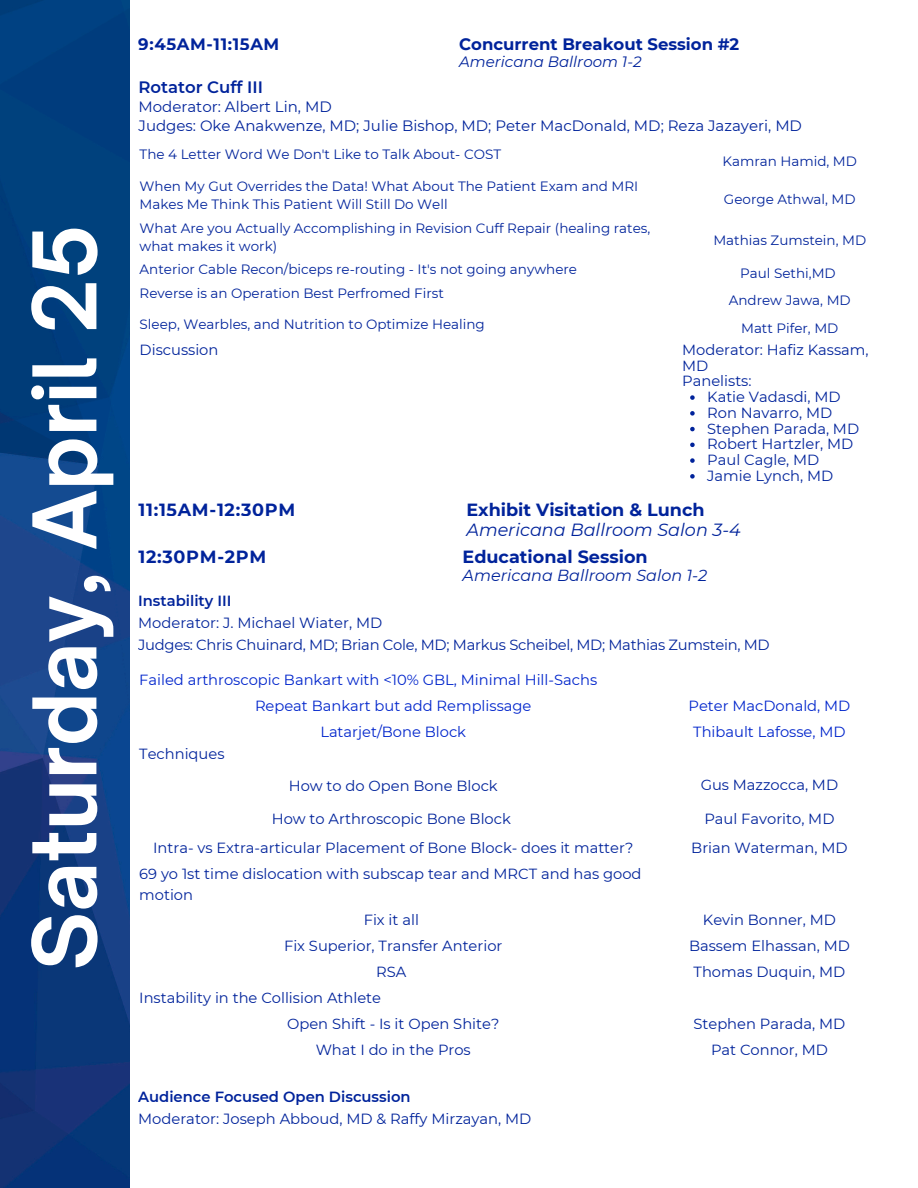
<style>
.page{position:relative;width:918px;height:1188px;background:#fff}
.page>*{position:absolute;margin:0;border:0;box-sizing:border-box;transform-origin:0 0}
.t1{font:700 84px "Open Sauce One";color:#fff}
.t2{font:700 17.55px "Montserrat";color:#00239b}
.t3{font:700 17.55px "Montserrat";letter-spacing:.04em;color:#00239b}
.t4{font:italic 17.55px "Montserrat";color:#00239b}
.t5{font:700 16.5px "Montserrat";color:#00239b}
.t6{font:700 16.5px "Montserrat";letter-spacing:.04em;color:#00239b}
.t7{font:600 16.5px "Montserrat";color:#00239b}
.t8{font:italic 16.05px "Montserrat";color:#00239b}
.t9{font:15px "Montserrat";color:#00239b}
.t10{font:italic 15px "Montserrat";color:#00239b}
.t11{font:14.7px/15.8px "Montserrat";color:#00239b}
.t12{font:14.7px "Montserrat";color:#0025cc}
.t13{font:14.7px/22px "Montserrat";letter-spacing:-.02em;color:#00239b}
.t14{font:600 14.7px "Montserrat";color:#00239b}
.t15{font:13.5px/18px "Montserrat";color:#00239b}
</style>
<div class="page">
<img style="left:0;top:0;width:130px;height:1188px">
<svg style="left:690px;top:395px;width:5px;height:5px"></svg>
<svg style="left:690px;top:411px;width:5px;height:5px"></svg>
<svg style="left:690px;top:427px;width:5px;height:4px"></svg>
<svg style="left:690px;top:443px;width:5px;height:4px"></svg>
<svg style="left:690px;top:458px;width:5px;height:5px"></svg>
<svg style="left:690px;top:474px;width:5px;height:5px"></svg>
<h1 class="t1" style="left:12px;top:970px;width:748px;rotate:-90deg">Saturday, April 25</h1>
<p class="t6" style="left:138px;top:34px;width:143px">9:45AM-11:15AM</p>
<p class="t5" style="left:459px;top:34px;width:282px">Concurrent Breakout Session #2</p>
<p class="t10" style="left:459px;top:52px;width:184px">Americana Ballroom 1-2</p>
<p class="t7" style="left:139px;top:77px;width:126px">Rotator Cuff III</p>
<p class="t9" style="left:139px;top:97px;width:195px">Moderator: Albert Lin, MD</p>
<p class="t9" style="left:139px;top:116px;width:665px">Judges: Oke Anakwenze, MD; Julie Bishop, MD; Peter MacDonald, MD; Reza Jazayeri, MD</p>
<p class="t15" style="left:140px;top:145px;width:363px">The 4 Letter Word We Don't Like to Talk About- COST</p>
<p class="t15" style="left:723px;top:152px;width:136px">Kamran Hamid, MD</p>
<p class="t15" style="left:140px;top:177px;width:500px">When My Gut Overrides the Data! What About The Patient Exam and MRI<br>Makes Me Think This Patient Will Still Do Well</p>
<p class="t15" style="left:724px;top:190px;width:133px">George Athwal, MD</p>
<p class="t15" style="left:140px;top:219px;width:512px">What Are you Actually Accomplishing in Revision Cuff Repair (healing rates, what makes it work)</p>
<p class="t15" style="left:713px;top:232px;width:154px">Mathias Zumstein, MD</p>
<p class="t15" style="left:140px;top:261px;width:439px">Anterior Cable Recon/biceps re-routing - It's not going anywhere</p>
<p class="t15" style="left:740px;top:264px;width:97px">Paul Sethi,MD</p>
<p class="t15" style="left:140px;top:284px;width:306px">Reverse is an Operation Best Perfromed First</p>
<p class="t15" style="left:729px;top:291px;width:123px">Andrew Jawa, MD</p>
<p class="t15" style="left:140px;top:316px;width:347px">Sleep, Wearbles, and Nutrition to Optimize Healing</p>
<p class="t15" style="left:741px;top:319px;width:99px">Matt Pifer, MD</p>
<p class="t11" style="left:140px;top:342px;width:80px">Discussion</p>
<p class="t11" style="left:682px;top:342px;width:188px">Moderator: Hafiz Kassam,<br>MD</p>
<p class="t11" style="left:682px;top:373px;width:71px">Panelists:</p>
<p class="t11" style="left:707px;top:389px;width:135px">Katie Vadasdi, MD</p>
<p class="t11" style="left:707px;top:405px;width:126px">Ron Navarro, MD</p>
<p class="t11" style="left:707px;top:420px;width:153px">Stephen Parada, MD</p>
<p class="t11" style="left:707px;top:436px;width:148px">Robert Hartzler, MD</p>
<p class="t11" style="left:707px;top:452px;width:114px">Paul Cagle, MD</p>
<p class="t11" style="left:707px;top:468px;width:128px">Jamie Lynch, MD</p>
<p class="t3" style="left:139px;top:499px;width:158px">11:15AM-12:30PM</p>
<p class="t2" style="left:466px;top:499px;width:240px">Exhibit Visitation &amp; Lunch</p>
<p class="t4" style="left:466px;top:519px;width:276px">Americana Ballroom Salon 3-4</p>
<p class="t3" style="left:139px;top:546px;width:129px">12:30PM-2PM</p>
<p class="t2" style="left:463px;top:546px;width:187px">Educational Session</p>
<p class="t8" style="left:463px;top:566px;width:246px">Americana Ballroom Salon 1-2</p>
<p class="t14" style="left:138px;top:592px;width:95px">Instability III</p>
<p class="t13" style="left:138px;top:612px;width:633px">Moderator: J. Michael Wiater, MD<br>Judges: Chris Chuinard, MD; Brian Cole, MD; Markus Scheibel, MD; Mathias Zumstein, MD</p>
<p class="t12" style="left:139px;top:671px;width:459px">Failed arthroscopic Bankart with &lt;10% GBL, Minimal Hill-Sachs</p>
<p class="t12" style="left:255px;top:697px;width:278px">Repeat Bankart but add Remplissage</p>
<p class="t12" style="left:689px;top:697px;width:163px">Peter MacDonald, MD</p>
<p class="t12" style="left:320px;top:723px;width:147px">Latarjet/Bone Block</p>
<p class="t12" style="left:693px;top:723px;width:154px">Thibault Lafosse, MD</p>
<p class="t11" style="left:139px;top:746px;width:87px">Techniques</p>
<p class="t11" style="left:289px;top:777px;width:211px">How to do Open Bone Block</p>
<p class="t11" style="left:701px;top:777px;width:139px">Gus Mazzocca, MD</p>
<p class="t11" style="left:272px;top:811px;width:241px">How to Arthroscopic Bone Block</p>
<p class="t11" style="left:704px;top:811px;width:132px">Paul Favorito, MD</p>
<p class="t11" style="left:153px;top:840px;width:482px">Intra- vs Extra-articular Placement of Bone Block- does it matter?</p>
<p class="t11" style="left:691px;top:840px;width:158px">Brian Waterman, MD</p>
<p class="t11" style="left:139px;top:864px;width:504px;line-height:20.2px">69 yo 1st time dislocation with subscap tear and MRCT and has good motion</p>
<p class="t11" style="left:364px;top:912px;width:57px">Fix it all</p>
<p class="t11" style="left:703px;top:912px;width:134px">Kevin Bonner, MD</p>
<p class="t11" style="left:284px;top:938px;width:220px">Fix Superior, Transfer Anterior</p>
<p class="t11" style="left:689px;top:938px;width:162px">Bassem Elhassan, MD</p>
<h4 class="t11" style="left:376px;top:964px;width:32px">RSA</h4>
<p class="t11" style="left:694px;top:964px;width:153px">Thomas Duquin, MD</p>
<p class="t11" style="left:139px;top:990px;width:243px">Instability in the Collision Athlete</p>
<p class="t11" style="left:287px;top:1016px;width:214px">Open Shift - Is it Open Shite?</p>
<p class="t11" style="left:693px;top:1016px;width:153px">Stephen Parada, MD</p>
<p class="t11" style="left:316px;top:1042px;width:157px">What I do in the Pros</p>
<p class="t11" style="left:711px;top:1042px;width:118px">Pat Connor, MD</p>
<p class="t14" style="left:138px;top:1088px;width:274px">Audience Focused Open Discussion</p>
<p class="t11" style="left:138px;top:1111px;width:395px">Moderator: Joseph Abboud, MD &amp; Raffy Mirzayan, MD</p>
</div>
